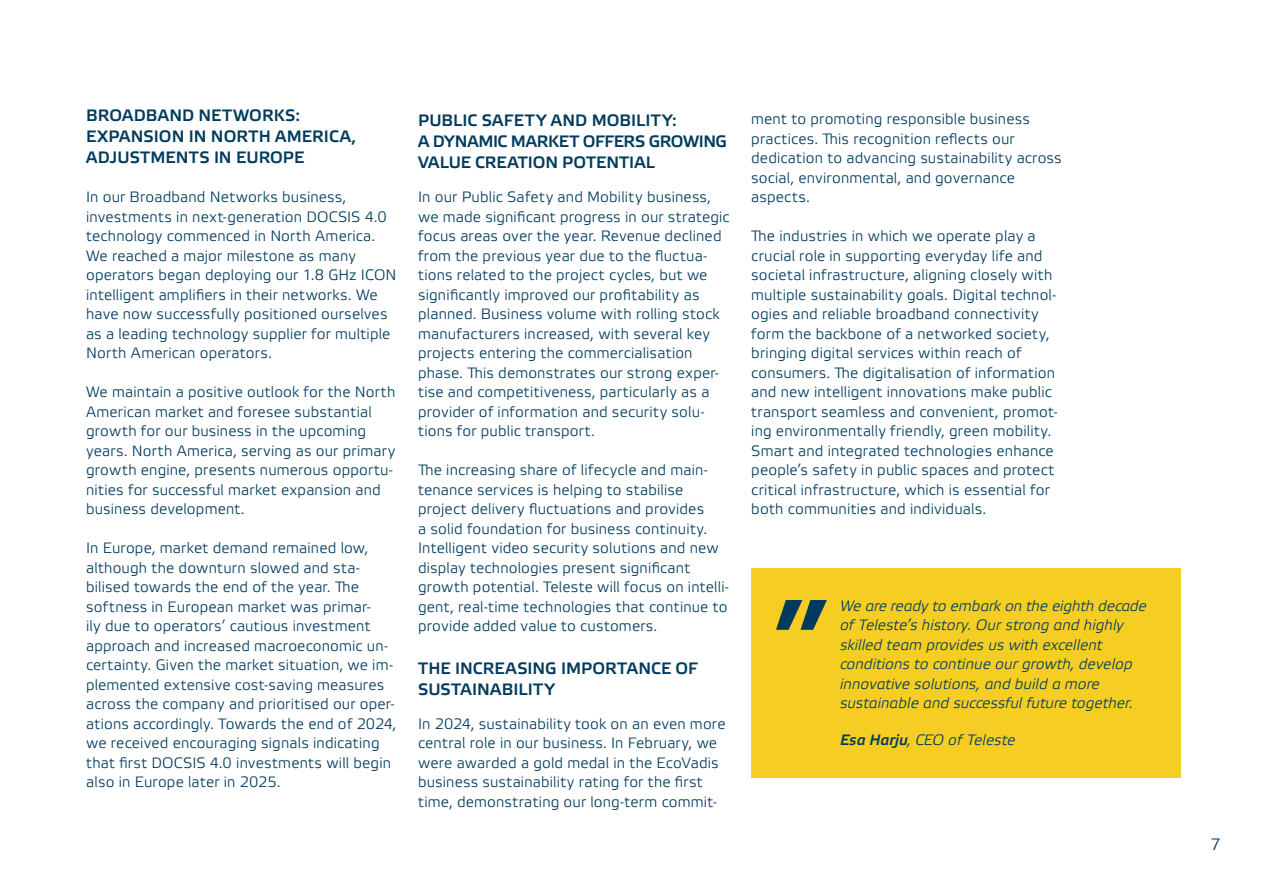
<style>
.page{position:relative;width:1263px;height:893px;background:#fff}
.page>*{position:absolute;margin:0;border:0;box-sizing:border-box;transform-origin:0 0}
.Väliotsikko_VERSAALI__sininen{font:500 16.5px/21px "Etelka";color:#003b5d}
.t1{font:16.5px "Etelka Light Pro";color:#003b5d}
.Leipis_2023{font:15px/19.5px "Etelka Light Pro";letter-spacing:.01em;color:#003b5d}
.Leipis_kainalo{font:italic 15px/19.5px "Etelka Light Pro";letter-spacing:.005em;color:#003b5d}
.s1{font-family:"Etelka Medium Pro"}
</style>
<div class="page">
<div style="left:751px;top:568px;width:430px;height:209px;background:#f5cd23"></div>
<svg style="left:776px;top:600px;width:51px;height:30px"></svg>
<p class="Väliotsikko_VERSAALI__sininen" style="left:86px;top:105px;width:272px">BROADBAND NETWORKS:<br>EXPANSION IN NORTH AMERICA,<br>ADJUSTMENTS IN EUROPE</p>
<p class="Leipis_2023" style="left:86px;top:188px;width:312px">In our Broadband Networks business, investments in next-generation DOCSIS 4.0 technology commenced in North America.<br>We reached a major milestone as many operators began deploying our 1.8 GHz ICON intelligent amplifiers in their networks. We have now successfully positioned ourselves as a leading technology supplier for multiple North American operators.</p>
<p class="Leipis_2023" style="left:86px;top:383px;width:311px">We maintain a positive outlook for the North American market and foresee substantial growth for our business in the upcoming years. North America, serving as our primary growth engine, presents numerous opportu&shy;nities for successful market expansion and business development.</p>
<p class="Leipis_2023" style="left:86px;top:539px;width:312px">In Europe, market demand remained low, although the downturn slowed and sta&shy;bilised towards the end of the year. The softness in European market was primar-<br>ily due to operators’ cautious investment approach and increased macroeconomic un&shy;certainty. Given the market situation, we im&shy;plemented extensive cost-saving measures across the company and prioritised our oper&shy;ations accordingly. Towards the end of 2024, we received encouraging signals indicating that first DOCSIS 4.0 investments will begin also in Europe later in 2025.</p>
<p class="Väliotsikko_VERSAALI__sininen" style="left:418px;top:110px;width:310px">PUBLIC SAFETY AND MOBILITY:<br>A DYNAMIC MARKET OFFERS GROWING<br>VALUE CREATION POTENTIAL</p>
<p class="Leipis_2023" style="left:418px;top:188px;width:313px">In our Public Safety and Mobility business, we made significant progress in our strategic focus areas over the year. Revenue declined from the previous year due to the fluctua&shy;tions related to the project cycles, but we significantly improved our profitability as planned. Business volume with rolling stock manufacturers increased, with several key projects entering the commercialisation phase. This demonstrates our strong exper&shy;tise and competitiveness, particularly as a provider of information and security solu&shy;tions for public transport.</p>
<p class="Leipis_2023" style="left:418px;top:461px;width:312px">The increasing share of lifecycle and main&shy;tenance services is helping to stabilise project delivery fluctuations and provides<br>a solid foundation for business continuity.<br>Intelligent video security solutions and new display technologies present significant growth potential. Teleste will focus on intelli&shy;gent, real-time technologies that continue to provide added value to customers.</p>
<p class="Väliotsikko_VERSAALI__sininen" style="left:418px;top:658px;width:281px">THE INCREASING IMPORTANCE OF<br>SUSTAINABILITY</p>
<p class="Leipis_2023" style="left:418px;top:715px;width:309px">In 2024, sustainability took on an even more central role in our business. In February, we were awarded a gold medal in the EcoVadis business sustainability rating for the first time, demonstrating our long-term commit-</p>
<p class="Leipis_2023" style="left:751px;top:110px;width:312px">ment to promoting responsible business practices. This recognition reflects our dedication to advancing sustainability across social, environmental, and governance aspects.</p>
<p class="Leipis_2023" style="left:751px;top:227px;width:308px">The industries in which we operate play a crucial role in supporting everyday life and societal infrastructure, aligning closely with multiple sustainability goals. Digital technol&shy;ogies and reliable broadband connectivity form the backbone of a networked society, bringing digital services within reach of consumers. The digitalisation of information and new intelligent innovations make public transport seamless and convenient, promot&shy;ing environmentally friendly, green mobility.<br>Smart and integrated technologies enhance people’s safety in public spaces and protect critical infrastructure, which is essential for both communities and individuals.</p>
<p class="Leipis_kainalo" style="left:840px;top:597px;width:308px">We are ready to embark on the eighth decade of Teleste’s history. Our strong and highly skilled team provides us with excellent conditions to continue our growth, develop innovative solutions, and build a more sustainable and successful future together.</p>
<p class="Leipis_kainalo" style="left:840px;top:731px;width:177px"><span class="s1">Esa Harju</span>, CEO of Teleste</p>
<p class="t1" style="left:1210px;top:836px;width:12px">7</p>
</div>
